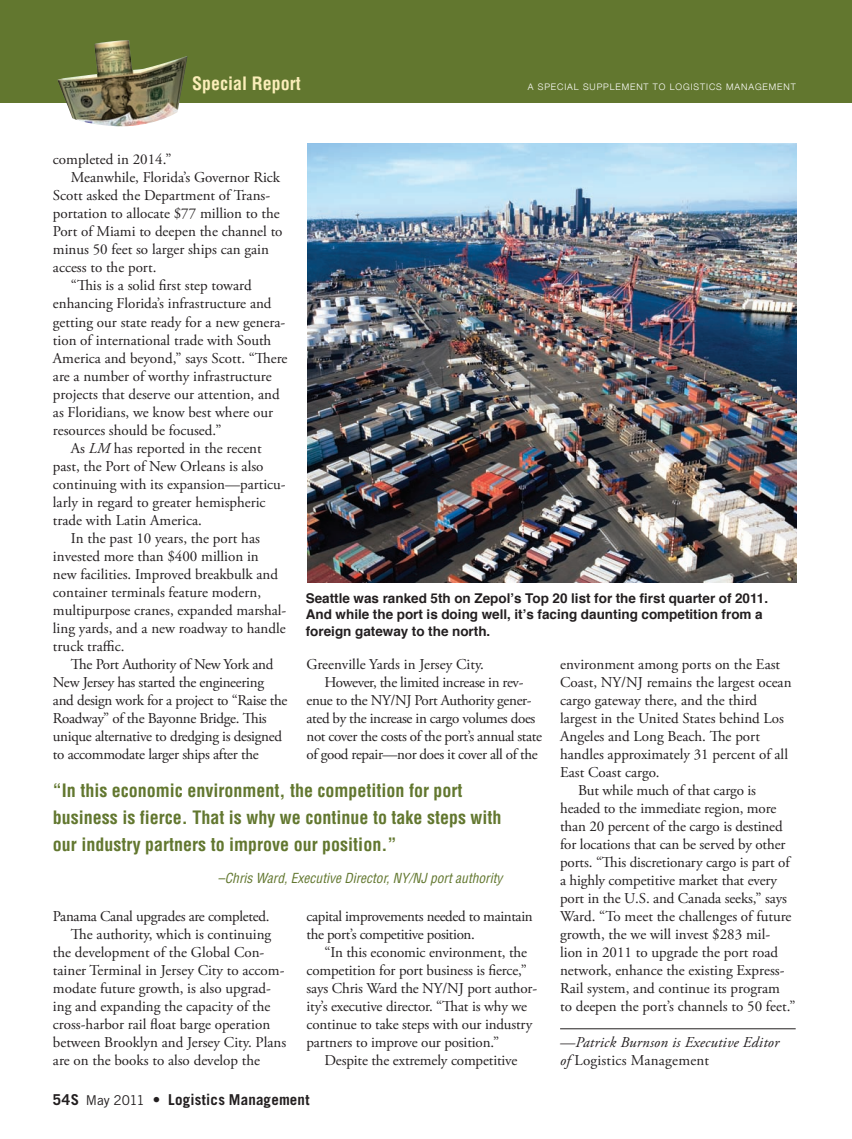
<style>
.page{position:relative;width:852px;height:1139px;background:#fff}
.page>*{position:absolute;margin:0;border:0;box-sizing:border-box;transform-origin:0 0}
.t1{font:700 condensed 18px/27px "Helvetica";color:#62772f}
.t2{font:700 condensed 18px "Helvetica";color:#fbeeb9}
.t3{font:15px "Adobe Garamond Pro";color:#231f20}
.t4{font:15px "Adobe Garamond Pro";letter-spacing:-.025em;color:#231f20}
.t5{font:15px "Adobe Garamond Pro";letter-spacing:-.02em;color:#231f20}
.t6{font:italic 15px/18px "Adobe Garamond Pro";letter-spacing:.015em;color:#231f20}
.t7{font:700 15px "Trade Gothic";letter-spacing:.015em;color:#231f20}
.t8{font:700 13.5px/16.5px "Helvetica";color:#231f20}
.t9{font:italic condensed 13.5px "Helvetica";color:#62772f}
.t10{font:300 9px "Helvetica Neue";letter-spacing:.1em;color:#fff}
.s1{font-style:italic}
.s2{font-style:normal}
.s3{font-weight:400;font-size:13.5px}
</style>
<div class="page">
<hr style="left:560px;top:1028px;width:235px;height:1px;background:#231f20">
<img style="left:307px;top:143px;width:489px;height:439px">
<div style="left:0;top:0;width:852px;height:103px;background:#62772f"></div>
<img style="left:57px;top:40px;width:131px;height:87px">
<p class="t2" style="left:192px;top:72px;width:110px">Special Report</p>
<p class="t10" style="left:528px;top:81px;width:269px">A SPECIAL SUPPLEMENT TO LOGISTICS MANAGEMENT</p>
<p class="t3" style="left:53px;top:151px;width:120px">completed in 2014.”</p>
<p class="t3" style="left:71px;top:169px;width:211px">Meanwhile, Florida’s Governor Rick</p>
<p class="t3" style="left:53px;top:187px;width:219px">Scott asked the Department of Trans-</p>
<p class="t3" style="left:53px;top:205px;width:228px">portation to allocate $77 million to the</p>
<p class="t3" style="left:53px;top:223px;width:231px">Port of Miami to deepen the channel to</p>
<p class="t3" style="left:53px;top:241px;width:217px">minus 50 feet so larger ships can gain</p>
<p class="t3" style="left:53px;top:259px;width:105px">access to the port.</p>
<p class="t3" style="left:71px;top:277px;width:182px">“This is a solid first step toward</p>
<p class="t3" style="left:53px;top:295px;width:220px">enhancing Florida’s infrastructure and</p>
<p class="t3" style="left:53px;top:313px;width:234px">getting our state ready for a new genera-</p>
<p class="t3" style="left:53px;top:331px;width:220px">tion of international trade with South</p>
<p class="t3" style="left:53px;top:349px;width:236px">America and beyond,” says Scott. “There</p>
<p class="t3" style="left:53px;top:367px;width:220px">are a number of worthy infrastructure</p>
<p class="t3" style="left:53px;top:385px;width:228px">projects that deserve our attention, and</p>
<p class="t3" style="left:53px;top:403px;width:222px">as Floridians, we know best where our</p>
<p class="t3" style="left:53px;top:421px;width:170px">resources should be focused.”</p>
<p class="t3" style="left:71px;top:439px;width:192px">As <span class="s1">LM</span> has reported in the recent</p>
<p class="t3" style="left:53px;top:457px;width:212px">past, the Port of New Orleans is also</p>
<p class="t3" style="left:53px;top:475px;width:234px">continuing with its expansion—particu-</p>
<p class="t3" style="left:53px;top:493px;width:214px">larly in regard to greater hemispheric</p>
<p class="t3" style="left:53px;top:511px;width:150px">trade with Latin America.</p>
<p class="t3" style="left:71px;top:529px;width:190px">In the past 10 years, the port has</p>
<p class="t3" style="left:53px;top:547px;width:207px">invested more than $400 million in</p>
<p class="t3" style="left:53px;top:565px;width:227px">new facilities. Improved breakbulk and</p>
<p class="t3" style="left:53px;top:583px;width:210px">container terminals feature modern,</p>
<p class="t3" style="left:53px;top:601px;width:235px">multipurpose cranes, expanded marshal-</p>
<p class="t3" style="left:53px;top:619px;width:234px">ling yards, and a new roadway to handle</p>
<p class="t3" style="left:53px;top:637px;width:73px">truck traffic.</p>
<p class="t5" style="left:71px;top:655px;width:204px">The Port Authority of New York and</p>
<p class="t5" style="left:53px;top:673px;width:213px">New Jersey has started the engineering</p>
<p class="t5" style="left:53px;top:691px;width:236px">and design work for a project to “Raise the</p>
<p class="t5" style="left:53px;top:709px;width:215px">Roadway” of the Bayonne Bridge. This</p>
<p class="t5" style="left:53px;top:727px;width:231px">unique alternative to dredging is designed</p>
<p class="t5" style="left:53px;top:745px;width:207px">to accommodate larger ships after the</p>
<p class="t8" style="left:306px;top:589px;width:464px">Seattle was ranked 5th on Zepol’s Top 20 list for the first quarter of 2011.<br>And while the port is doing well, it’s facing daunting competition from a foreign gateway to the north.</p>
<p class="t3" style="left:306px;top:655px;width:179px">Greenville Yards in Jersey City.</p>
<p class="t4" style="left:324px;top:673px;width:200px">However, the limited increase in rev-</p>
<p class="t4" style="left:306px;top:691px;width:227px">enue to the NY/NJ Port Authority gener-</p>
<p class="t4" style="left:306px;top:709px;width:230px">ated by the increase in cargo volumes does</p>
<p class="t4" style="left:306px;top:727px;width:237px">not cover the costs of the port’s annual state</p>
<p class="t4" style="left:306px;top:745px;width:233px">of good repair—nor does it cover all of the</p>
<p class="t3" style="left:560px;top:655px;width:222px">environment among ports on the East</p>
<p class="t3" style="left:560px;top:673px;width:233px">Coast, NY/NJ remains the largest ocean</p>
<p class="t3" style="left:560px;top:691px;width:198px">cargo gateway there, and the third</p>
<p class="t3" style="left:560px;top:709px;width:225px">largest in the United States behind Los</p>
<p class="t3" style="left:560px;top:727px;width:201px">Angeles and Long Beach. The port</p>
<p class="t3" style="left:560px;top:745px;width:229px">handles approximately 31 percent of all</p>
<p class="t3" style="left:560px;top:763px;width:101px">East Coast cargo.</p>
<p class="t3" style="left:578px;top:781px;width:179px">But while much of that cargo is</p>
<p class="t3" style="left:560px;top:799px;width:218px">headed to the immediate region, more</p>
<p class="t3" style="left:560px;top:817px;width:224px">than 20 percent of the cargo is destined</p>
<p class="t3" style="left:560px;top:835px;width:227px">for locations that can be served by other</p>
<p class="t3" style="left:560px;top:853px;width:231px">ports. “This discretionary cargo is part of</p>
<p class="t3" style="left:560px;top:871px;width:219px">a highly competitive market that every</p>
<p class="t3" style="left:560px;top:889px;width:228px">port in the U.S. and Canada seeks,” says</p>
<p class="t3" style="left:560px;top:907px;width:233px">Ward. “To meet the challenges of future</p>
<p class="t3" style="left:560px;top:925px;width:212px">growth, the we will invest $283 mil-</p>
<p class="t3" style="left:560px;top:943px;width:219px">lion in 2011 to upgrade the port road</p>
<p class="t3" style="left:560px;top:961px;width:226px">network, enhance the existing Express-</p>
<p class="t3" style="left:560px;top:979px;width:221px">Rail system, and continue its program</p>
<p class="t3" style="left:560px;top:997px;width:237px">to deepen the port’s channels to 50 feet.”</p>
<p class="t6" style="left:560px;top:1033px;width:221px">—Patrick Burnson is Executive Editor of <span class="s2">Logistics Management</span></p>
<p class="t1" style="left:53px;top:776px;width:450px">“In this economic environment, the competition for port business is fierce. That is why we continue to take steps with our industry partners to improve our position.”</p>
<p class="t9" style="left:218px;top:869px;width:286px">–Chris Ward, Executive Director, NY/NJ port authority</p>
<p class="t5" style="left:53px;top:907px;width:218px">Panama Canal upgrades are completed.</p>
<p class="t3" style="left:71px;top:925px;width:202px">The authority, which is continuing</p>
<p class="t3" style="left:53px;top:943px;width:213px">the development of the Global Con-</p>
<p class="t3" style="left:53px;top:961px;width:233px">tainer Terminal in Jersey City to accom-</p>
<p class="t3" style="left:53px;top:979px;width:219px">modate future growth, is also upgrad-</p>
<p class="t3" style="left:53px;top:997px;width:219px">ing and expanding the capacity of the</p>
<p class="t3" style="left:53px;top:1015px;width:219px">cross-harbor rail float barge operation</p>
<p class="t3" style="left:53px;top:1033px;width:235px">between Brooklyn and Jersey City. Plans</p>
<p class="t3" style="left:53px;top:1051px;width:209px">are on the books to also develop the</p>
<p class="t4" style="left:306px;top:907px;width:228px">capital improvements needed to maintain</p>
<p class="t4" style="left:306px;top:925px;width:170px">the port’s competitive position.</p>
<p class="t3" style="left:324px;top:943px;width:204px">“In this economic environment, the</p>
<p class="t3" style="left:306px;top:961px;width:222px">competition for port business is fierce,”</p>
<p class="t3" style="left:306px;top:979px;width:232px">says Chris Ward the NY/NJ port author-</p>
<p class="t3" style="left:306px;top:997px;width:222px">ity’s executive director. “That is why we</p>
<p class="t3" style="left:306px;top:1015px;width:227px">continue to take steps with our industry</p>
<p class="t3" style="left:306px;top:1033px;width:194px">partners to improve our position.”</p>
<p class="t3" style="left:324px;top:1051px;width:194px">Despite the extremely competitive</p>
<p class="t7" style="left:53px;top:1090px;width:258px">54S <span class="s3">May 2011</span> • Logistics Management</p>
</div>
